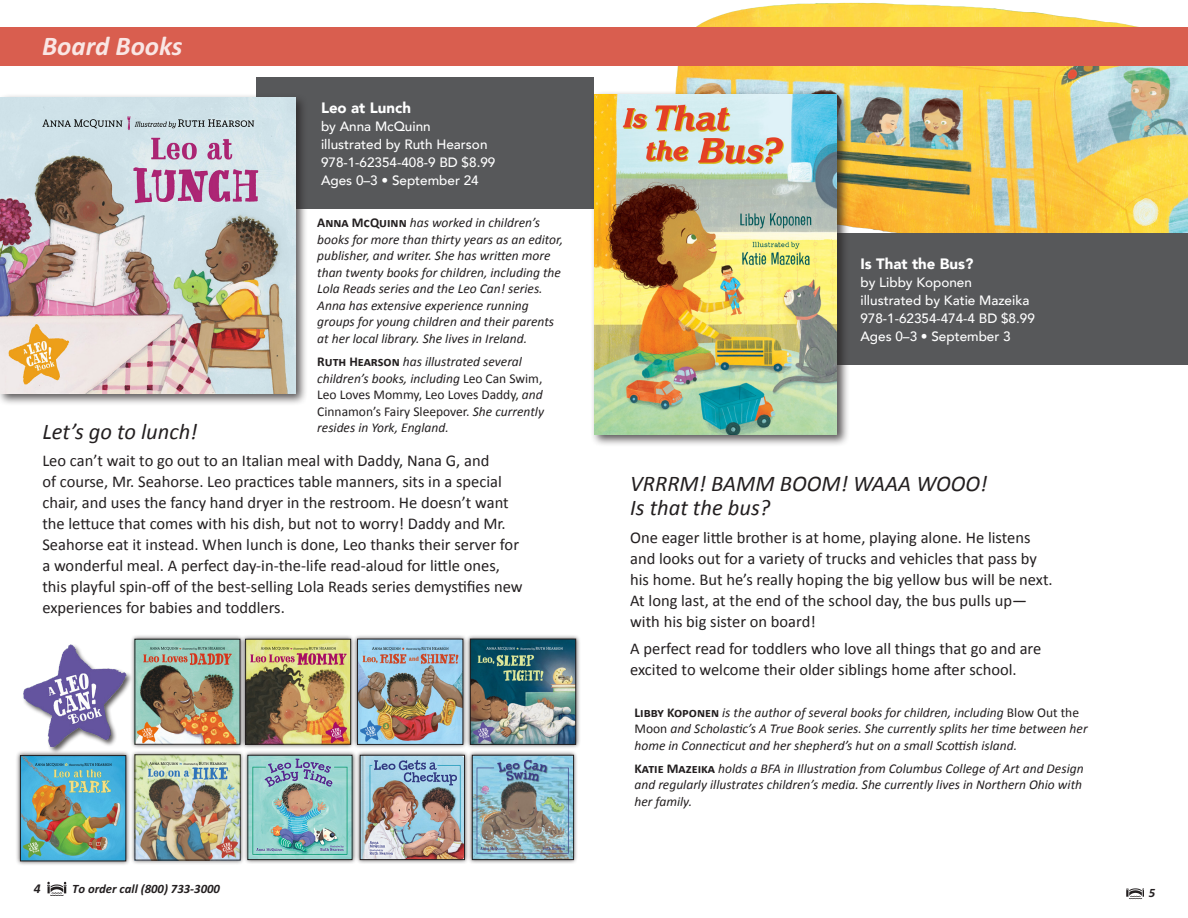
<style>
.page{position:relative;width:1188px;height:918px;background:#fff}
.page>*{position:absolute;margin:0;border:0;box-sizing:border-box;transform-origin:0 0}
.t1{font:italic 700 27px "Calibri";color:#fff}
.Tagline{font:italic 22.5px/24px "Calibri";color:#231f20}
.Tagline-2{font:16.5px/21px "Calibri";color:#231f20}
.t2{font:900 15px "Avenir";color:#fff}
.Tagline-3{font:italic 13.5px/16.5px "Calibri";color:#231f20}
.t3{font:500 13.5px/18px "Avenir";color:#fff}
.t4{font:italic 700 13.5px "Calibri";color:#231f20}
.t5{font:italic 700 12.75px "Calibri";color:#231f20}
.s1{font-weight:700;font-style:normal}
.s2{font-style:normal}
</style>
<div class="page">
<img style="left:675px;top:2px;width:513px;height:231px">
<div style="left:256px;top:77px;width:338px;height:131px;background:#57585a"></div>
<div style="left:0;top:27px;width:1188px;height:39px;background:#d95e4f"></div>
<img style="left:47px;top:881px;width:20px;height:15px">
<div style="left:0;top:93px;width:308px;height:312px;background:#231f20;opacity:.75"></div>
<img style="left:0;top:97px;width:296px;height:296px">
<img style="left:1127px;top:889px;width:17px;height:11px">
<div style="left:353px;top:634px;width:115px;height:115px;background:#231f20;opacity:.75"></div>
<img style="left:359px;top:641px;width:102px;height:102px">
<div style="left:357px;top:639px;width:106px;height:106px;border:1px solid #231f20"></div>
<div style="left:465px;top:634px;width:115px;height:115px;background:#231f20;opacity:.75"></div>
<img style="left:472px;top:641px;width:102px;height:102px">
<div style="left:470px;top:639px;width:106px;height:106px;border:1px solid #231f20"></div>
<div style="left:130px;top:634px;width:115px;height:115px;background:#231f20;opacity:.75"></div>
<img style="left:145px;top:641px;width:93px;height:101px">
<div style="left:135px;top:639px;width:105px;height:105px;border:1px solid #231f20"></div>
<div style="left:241px;top:634px;width:115px;height:115px;background:#231f20;opacity:.75"></div>
<img style="left:247px;top:641px;width:102px;height:101px">
<div style="left:245px;top:639px;width:106px;height:105px;border:1px solid #231f20"></div>
<div style="left:243px;top:750px;width:114px;height:114px;background:#231f20;opacity:.75"></div>
<img style="left:250px;top:757px;width:100px;height:101px">
<div style="left:248px;top:755px;width:104px;height:105px;border:1px solid #231f20"></div>
<div style="left:355px;top:750px;width:114px;height:114px;background:#231f20;opacity:.75"></div>
<img style="left:362px;top:757px;width:101px;height:101px">
<div style="left:360px;top:755px;width:105px;height:105px;border:1px solid #231f20"></div>
<div style="left:467px;top:750px;width:111px;height:114px;background:#231f20;opacity:.75"></div>
<img style="left:474px;top:757px;width:98px;height:101px">
<div style="left:472px;top:755px;width:102px;height:105px;border:1px solid #231f20"></div>
<div style="left:15px;top:751px;width:115px;height:115px;background:#231f20;opacity:.75"></div>
<img style="left:22px;top:757px;width:102px;height:102px">
<div style="left:20px;top:755px;width:106px;height:106px;border:1px solid #231f20"></div>
<div style="left:130px;top:750px;width:115px;height:115px;background:#231f20;opacity:.75"></div>
<img style="left:137px;top:757px;width:101px;height:101px">
<img style="left:15px;top:634px;width:130px;height:122px">
<div style="left:783px;top:233px;width:405px;height:131px;background:#57585a"></div>
<div style="left:590px;top:90px;width:259px;height:357px;background:#231f20;opacity:.75"></div>
<img style="left:594px;top:94px;width:243px;height:340px">
<h1 class="t1" style="left:42px;top:29px;width:142px">Board Books</h1>
<p class="t2" style="left:321px;top:94px;width:91px">Leo at Lunch</p>
<p class="t3" style="left:321px;top:116px;width:176px">by Anna McQuinn<br>illustrated by Ruth Hearson<br>978-1-62354-408-9 BD $8.99<br>Ages 0–3 • September 24</p>
<p class="Tagline-3" style="left:317px;top:214px;width:247px"><span class="s1">Anna McQuinn</span> has worked in children’s books for more than thirty years as an editor, publisher, and writer. She has written more than twenty books for children, including the Lola Reads series and the Leo Can! series.<br>Anna has extensive experience running groups for young children and their parents at her local library. She lives in Ireland.</p>
<p class="Tagline-3" style="left:317px;top:353px;width:228px"><span class="s1">Ruth Hearson</span> has illustrated several children’s books, including <span class="s2">Leo Can Swim, Leo Loves Mommy, Leo Loves Daddy,</span> and <span class="s2">Cinnamon’s Fairy Sleepover.</span> She currently resides in York, England.</p>
<p class="Tagline" style="left:42px;top:418px;width:157px">Let’s go to lunch!</p>
<p class="Tagline-2" style="left:42px;top:450px;width:482px">Leo can’t wait to go out to an Italian meal with Daddy, Nana G, and<br>of course, Mr. Seahorse. Leo practices table manners, sits in a special chair, and uses the fancy hand dryer in the restroom. He doesn’t want the lettuce that comes with his dish, but not to worry! Daddy and Mr.<br>Seahorse eat it instead. When lunch is done, Leo thanks their server for a wonderful meal. A perfect day-in-the-life read-aloud for little ones, this playful spin-off of the best-selling Lola Reads series demystifies new experiences for babies and toddlers.</p>
<p class="t4" style="left:34px;top:880px;width:8px">4</p>
<p class="t5" style="left:72px;top:880px;width:149px">To order call (800) 733-3000</p>
<p class="t2" style="left:860px;top:250px;width:115px">Is That the Bus?</p>
<p class="t3" style="left:860px;top:272px;width:176px">by Libby Koponen illustrated by Katie Mazeika<br>978-1-62354-474-4 BD $8.99<br>Ages 0–3 • September 3</p>
<p class="Tagline" style="left:630px;top:470px;width:359px">VRRRM! BAMM BOOM! WAAA WOOO!<br>Is that the bus?</p>
<p class="Tagline-2" style="left:630px;top:527px;width:424px">One eager little brother is at home, playing alone. He listens and looks out for a variety of trucks and vehicles that pass by his home. But he’s really hoping the big yellow bus will be next.<br>At long last, at the end of the school day, the bus pulls up— with his big sister on board!</p>
<p class="Tagline-2" style="left:630px;top:638px;width:413px">A perfect read for toddlers who love all things that go and are excited to welcome their older siblings home after school.</p>
<p class="Tagline-3" style="left:634px;top:703px;width:455px"><span class="s1">Libby Koponen</span> is the author of several books for children, including <span class="s2">Blow Out the<br>Moon</span> and Scholastic’s A True Book series. She currently splits her time between her home in Connecticut and her shepherd’s hut on a small Scottish island.</p>
<p class="Tagline-3" style="left:634px;top:760px;width:451px;text-align:justify"><span class="s1">Katie Mazeika</span> holds a BFA in Illustration from Columbus College of Art and Design and regularly illustrates children’s media. She currently lives in Northern Ohio with her family.</p>
<p class="t5" style="left:1149px;top:885px;width:8px">5</p>
</div>
